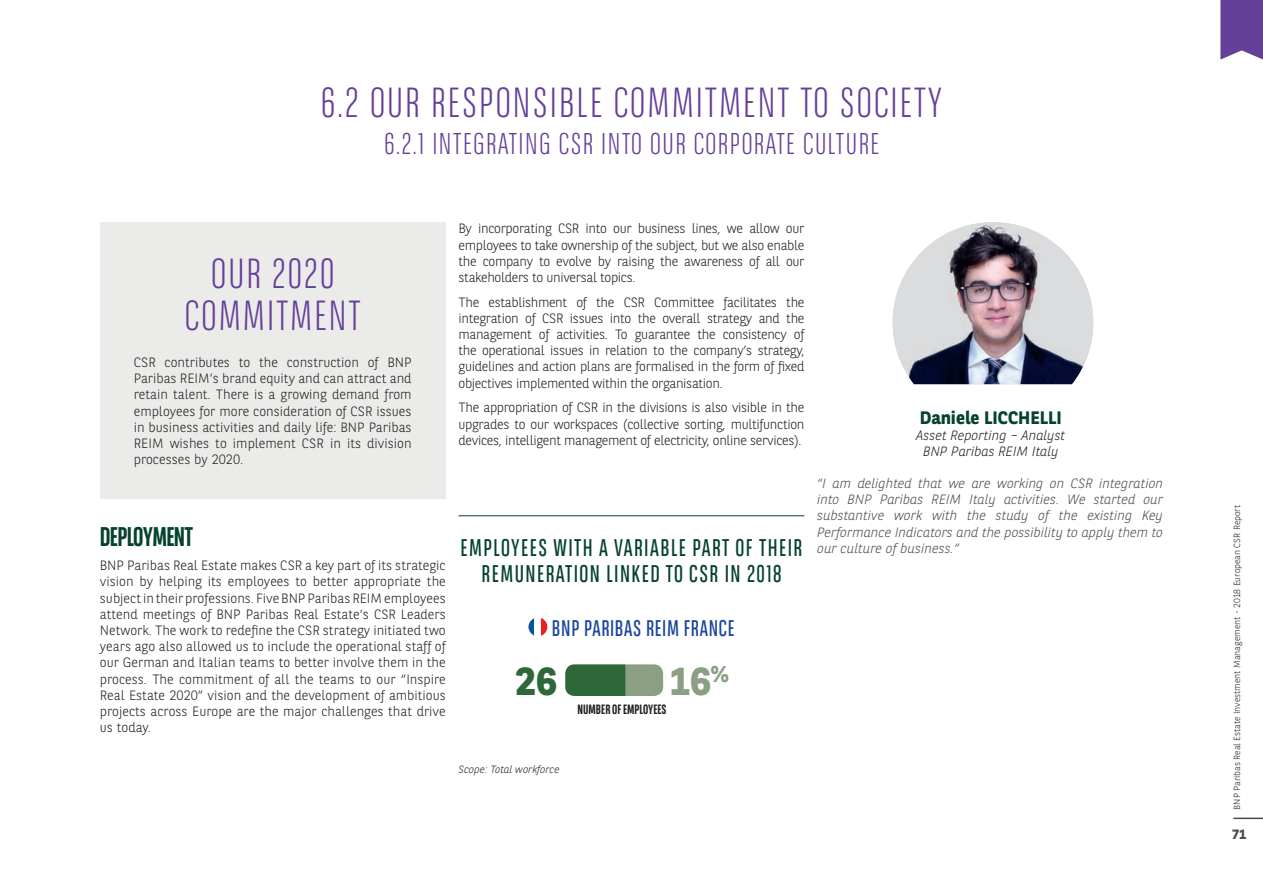
<style>
.page{position:relative;width:1263px;height:893px;background:#fff}
.page>*{position:absolute;margin:0;border:0;box-sizing:border-box;transform-origin:0 0}
.t1{font:300 42px/42px "BNPP Sans Condensed";letter-spacing:.05em;color:#654099;text-align:center}
.t2{font:700 39px "BNPP Sans";color:#8ba083}
.t3{font:700 39px "BNPP Sans";color:#2e6738}
.t4{font:300 30px "BNPP Sans Condensed";letter-spacing:.05em;color:#654099}
.t5{font:700 27px "BNPP Sans Condensed";letter-spacing:-.025em;color:#064230}
.t6{font:24px/25.5px "BNPP Sans Condensed";letter-spacing:.06em;color:#064230;text-align:center}
.t7{font:22.5px "BNPP Sans Condensed";letter-spacing:.03em;color:#1a459c}
.t8{font:700 18px "BNPP Sans";color:#064230}
.t9{font:300 13.5px/16.2px "BNPP Sans";letter-spacing:-.025em;color:#231f20;text-align:justify}
.t10{font:italic 300 13.5px/16.2px "BNPP Sans";color:#4b4c4d;text-align:justify}
.t11{font:italic 300 13.5px "BNPP Sans";color:#231f20}
.t12{font:700 13.5px "BNPP Sans Condensed";color:#231f20}
.t13{font:700 13.5px "BNPP Sans";color:#4b4c4d}
.t14{font:italic 300 10.5px "BNPP Sans";color:#231f20}
.t15{font:300 9px "BNPP Sans";color:#231f20}
</style>
<div class="page">
<svg style="left:1234px;top:818px;width:29px;height:1px"></svg>
<svg style="left:1220px;top:0;width:43px;height:60px;background:#7351a2"></svg>
<img style="left:893px;top:222px;width:200px;height:162px">
<hr style="left:459px;top:515px;width:345px;height:1px;background:#064230">
<div style="left:100px;top:222px;width:346px;height:276px;background:#ebecea"></div>
<svg style="left:565px;top:664px;width:98px;height:32px;background:#57815a"></svg>
<svg style="left:528px;top:618px;width:7px;height:18px"></svg>
<svg style="left:541px;top:618px;width:6px;height:18px"></svg>
<p class="t1" style="left:321px;top:80px;width:622px">6.2 OUR RESPONSIBLE COMMITMENT TO SOCIETY</p>
<p class="t4" style="left:385px;top:125px;width:496px">6.2.1 INTEGRATING CSR INTO OUR CORPORATE CULTURE</p>
<p class="t1" style="left:185px;top:251px;width:177px">OUR 2020<br>COMMITMENT</p>
<p class="t9" style="left:134px;top:354px;width:279px">CSR contributes to the construction of BNP Paribas REIM’s brand equity and can attract and retain talent. There is a growing demand from employees for more consideration of CSR issues in business activities and daily life: BNP Paribas REIM wishes to implement CSR in its division processes by 2020.</p>
<p class="t9" style="left:459px;top:220px;width:347px">By incorporating CSR into our business lines, we allow our employees to take ownership of the subject, but we also enable the company to evolve by raising the awareness of all our stakeholders to universal topics.</p>
<p class="t9" style="left:459px;top:293px;width:347px">The establishment of the CSR Committee facilitates the integration of CSR issues into the overall strategy and the management of activities. To guarantee the consistency of the operational issues in relation to the company’s strategy, guidelines and action plans are formalised in the form of fixed objectives implemented within the organisation.</p>
<p class="t9" style="left:459px;top:399px;width:347px">The appropriation of CSR in the divisions is also visible in the upgrades to our workspaces (collective sorting, multifunction devices, intelligent management of electricity, online services).</p>
<p class="t8" style="left:920px;top:405px;width:144px">Daniele LICCHELLI</p>
<p class="t11" style="left:916px;top:426px;width:150px">Asset Reporting – Analyst</p>
<p class="t11" style="left:923px;top:442px;width:137px">BNP Paribas REIM Italy</p>
<p class="t5" style="left:100px;top:520px;width:95px">DEPLOYMENT</p>
<p class="t9" style="left:100px;top:557px;width:347px">BNP Paribas Real Estate makes CSR a key part of its strategic vision by helping its employees to better appropriate the subject in their professions. Five BNP Paribas REIM employees attend meetings of BNP Paribas Real Estate’s CSR Leaders Network. The work to redefine the CSR strategy initiated two years ago also allowed us to include the operational staff of our German and Italian teams to better involve them in the process. The commitment of all the teams to our “Inspire Real Estate 2020” vision and the development of ambitious projects across Europe are the major challenges that drive us today.</p>
<p class="t6" style="left:461px;top:535px;width:343px">EMPLOYEES WITH A VARIABLE PART OF THEIR<br>REMUNERATION LINKED TO CSR IN 2018</p>
<p class="t7" style="left:552px;top:614px;width:184px">BNP PARIBAS REIM FRANCE</p>
<p class="t3" style="left:515px;top:655px;width:43px">26</p>
<p class="t2" style="left:669px;top:655px;width:61px">16<sup>%</sup></p>
<p class="t12" style="left:578px;top:701px;width:90px">NUMBER OF EMPLOYEES</p>
<p class="t14" style="left:458px;top:762px;width:103px">Scope: Total workforce</p>
<p class="t10" style="left:817px;top:474px;width:347px">“I am delighted that we are working on CSR integration into BNP Paribas REIM Italy activities. We started our substantive work with the study of the existing Key Performance Indicators and the possibility to apply them to our culture of business.”</p>
<p class="t15" style="left:1231px;top:809px;width:306px;rotate:-90deg">BNP Paribas Real Estate Investment Management - 2018 European CSR Report</p>
<p class="t13" style="left:1232px;top:825px;width:16px">71</p>
</div>
